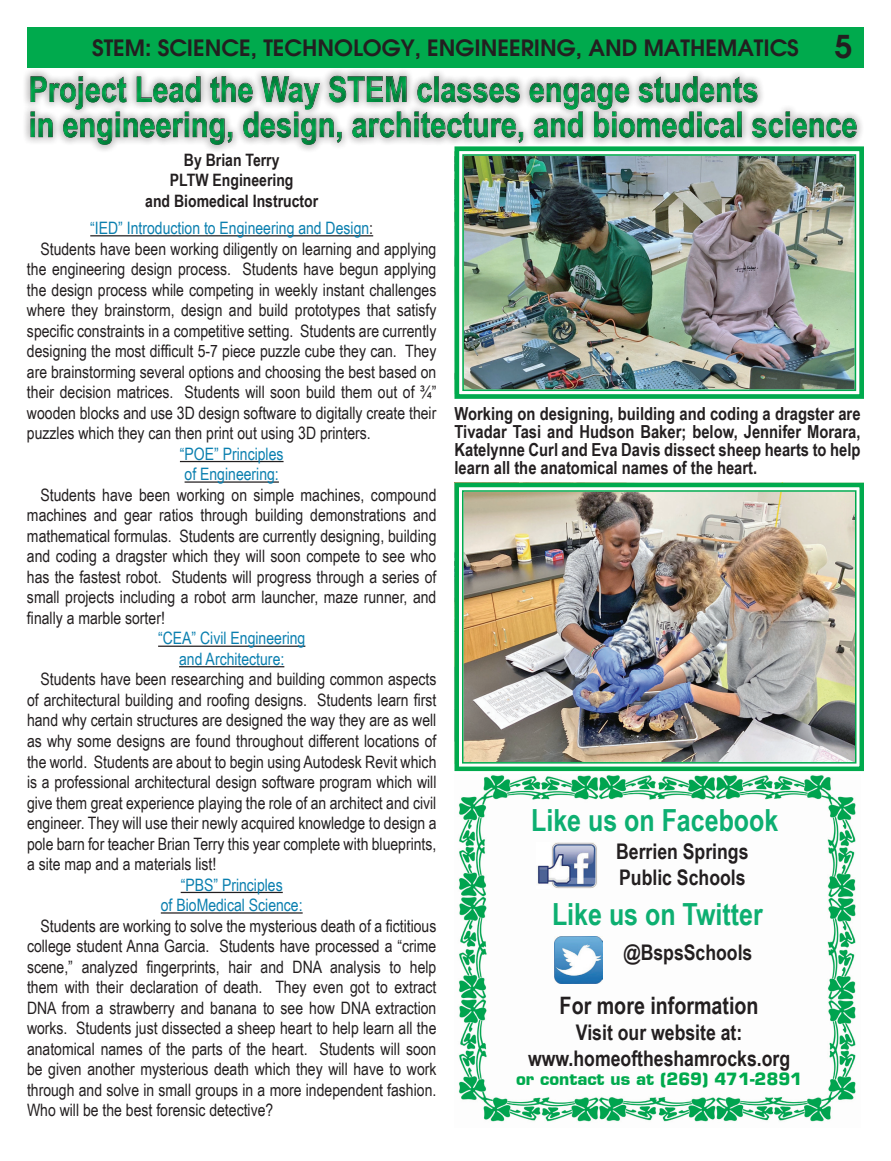
<style>
.page{position:relative;width:891px;height:1161px;background:#fff}
.page>*{position:absolute;margin:0;border:0;box-sizing:border-box;transform-origin:0 0}
.t1{font:700 35.25px/35.2px "Arial Narrow";color:#00aa4d}
.t2{font:700 30.45px "Arial Narrow";color:#0daf71}
.t3{font:700 24px "Arial Narrow";color:#231f20}
.t4{font:600 22.5px "Avant Garde";color:#231f20}
.t5{font:700 21.45px/25.8px "Arial Narrow";color:#231f20}
.t6{font:700 18px/18px "Arial Narrow";color:#231f20;text-align:justify}
.t7{font:17.1px/20.5px "Arial Narrow";color:#231f20;text-align:justify}
.t8{font:17.1px/20.5px "Arial Narrow";color:#0a7faf;text-align:center}
.t9{font:700 17.1px/20.5px "Arial Narrow";color:#231f20;text-align:center}
.t10{font:700 16.5px "Eurostile";color:#00aa4d}
.s1{font-size:31.5px}
.s2{color:#231f20}
</style>
<div class="page">
<div style="left:21px;top:60px;width:851px;height:90px;background:#231f20;opacity:.5"></div>
<div style="left:27px;top:27px;width:837px;height:41px;background:#00aa4d"></div>
<img style="left:458px;top:775px;width:398px;height:347px">
<img style="left:537px;top:842px;width:61px;height:47px">
<img style="left:554px;top:936px;width:48px;height:48px">
<hr style="left:90px;top:235px;width:283px;height:1px;background:#231f20">
<hr style="left:180px;top:461px;width:104px;height:1px;background:#231f20">
<hr style="left:185px;top:481px;width:94px;height:2px;background:#231f20">
<hr style="left:158px;top:646px;width:147px;height:1px;background:#231f20">
<hr style="left:179px;top:666px;width:105px;height:1px;background:#231f20">
<hr style="left:181px;top:892px;width:102px;height:1px;background:#231f20">
<hr style="left:161px;top:912px;width:142px;height:2px;background:#231f20">
<img style="left:452px;top:144px;width:414px;height:255px">
<div style="left:462px;top:154px;width:394px;height:237px;border:2px solid #00aa4d"></div>
<img style="left:454px;top:482px;width:410px;height:290px">
<div style="left:462px;top:490px;width:395px;height:274px;border:2px solid #00aa4d"></div>
<h3 class="t4" style="left:92px;top:32px;width:762px">STEM: SCIENCE, TECHNOLOGY, ENGINEERING, AN D MATHEMATICS <span class="s1">5</span></h3>
<h1 class="t1" style="left:29px;top:70px;width:830px">Project Lead the Way STEM classes engage students<br>in engineering, design, architecture, and biomedical science</h1>
<p class="t9" style="left:145px;top:149px;width:174px">By Brian Terry<br>PLTW Engineering<br>and Biomedical Instructor</p>
<p class="t8" style="left:90px;top:217px;width:284px">“IED” Introduction to Engineering and Design<span class="s2">:</span></p>
<p class="t7" style="left:40px;top:238px;width:397px">Students have been working diligently on learning and applying</p>
<p class="t7" style="left:27px;top:258px;width:411px">the engineering design process. Students have begun applying</p>
<p class="t7" style="left:27px;top:279px;width:411px">the design process while competing in weekly instant challenges</p>
<p class="t7" style="left:27px;top:299px;width:411px">where they brainstorm, design and build prototypes that satisfy</p>
<p class="t7" style="left:27px;top:320px;width:411px">specific constraints in a competitive setting. Students are currently</p>
<p class="t7" style="left:27px;top:340px;width:411px">designing the most difficult 5-7 piece puzzle cube they can. They</p>
<p class="t7" style="left:27px;top:361px;width:411px">are brainstorming several options and choosing the best based on</p>
<p class="t7" style="left:27px;top:381px;width:411px">their decision matrices. Students will soon build them out of ¾”</p>
<p class="t7" style="left:27px;top:402px;width:411px">wooden blocks and use 3D design software to digitally create their</p>
<p class="t7" style="left:27px;top:422px;width:345px">puzzles which they can then print out using 3D printers.</p>
<p class="t8" style="left:180px;top:443px;width:105px;text-align:left">“POE” Principles of Engineering:</p>
<p class="t7" style="left:27px;top:484px;width:411px;text-indent:13px">Students have been working on simple machines, compound machines and gear ratios through building demonstrations and mathematical formulas. Students are currently designing, building and coding a dragster which they will soon compete to see who has the fastest robot. Students will progress through a series of small projects including a robot arm launcher, maze runner, and finally a marble sorter!</p>
<p class="t8" style="left:158px;top:627px;width:149px">“CEA” Civil Engineering and Architecture:</p>
<p class="t7" style="left:27px;top:669px;width:411px;text-indent:13px">Students have been researching and building common aspects of architectural building and roofing designs. Students learn first hand why certain structures are designed the way they are as well as why some designs are found throughout different locations of the world. Students are about to begin using Autodesk Revit which is a professional architectural design software program which will give them great experience playing the role of an architect and civil engineer. They will use their newly acquired knowledge to design a pole barn for teacher Brian Terry this year complete with blueprints, a site map and a materials list!</p>
<p class="t8" style="left:161px;top:874px;width:143px">“PBS” Principles<br>of BioMedical Science:</p>
<p class="t7" style="left:27px;top:915px;width:411px;text-indent:13px">Students are working to solve the mysterious death of a fictitious college student Anna Garcia. Students have processed a “crime scene,” analyzed fingerprints, hair and DNA analysis to help them with their declaration of death. They even got to extract DNA from a strawberry and banana to see how DNA extraction works. Students just dissected a sheep heart to help learn all the anatomical names of the parts of the heart. Students will soon be given another mysterious death which they will have to work through and solve in small groups in a more independent fashion.<br>Who will be the best forensic detective?</p>
<p class="t6" style="left:454px;top:404px;width:408px">Working on designing, building and coding a dragster are Tivadar Tasi and Hudson Baker; below, Jennifer Morara, Katelynne Curl and Eva Davis dissect sheep hearts to help learn all the anatomical names of the heart.</p>
<h2 class="t2" style="left:531px;top:797px;width:249px">Like us on Facebook</h2>
<p class="t5" style="left:616px;top:837px;width:134px">Berrien Springs<br>Public Schools</p>
<h2 class="t2" style="left:552px;top:891px;width:212px">Like us on Twitter</h2>
<p class="t5" style="left:623px;top:939px;width:130px">@BspsSchools</p>
<h3 class="t3" style="left:560px;top:987px;width:201px">For more information</h3>
<p class="t5" style="left:528px;top:1018px;width:264px;text-align:center">Visit our website at: www.homeoftheshamrocks.org</p>
<p class="t10" style="left:516px;top:1069px;width:287px">or contact us at (269) 471-2891</p>
</div>
